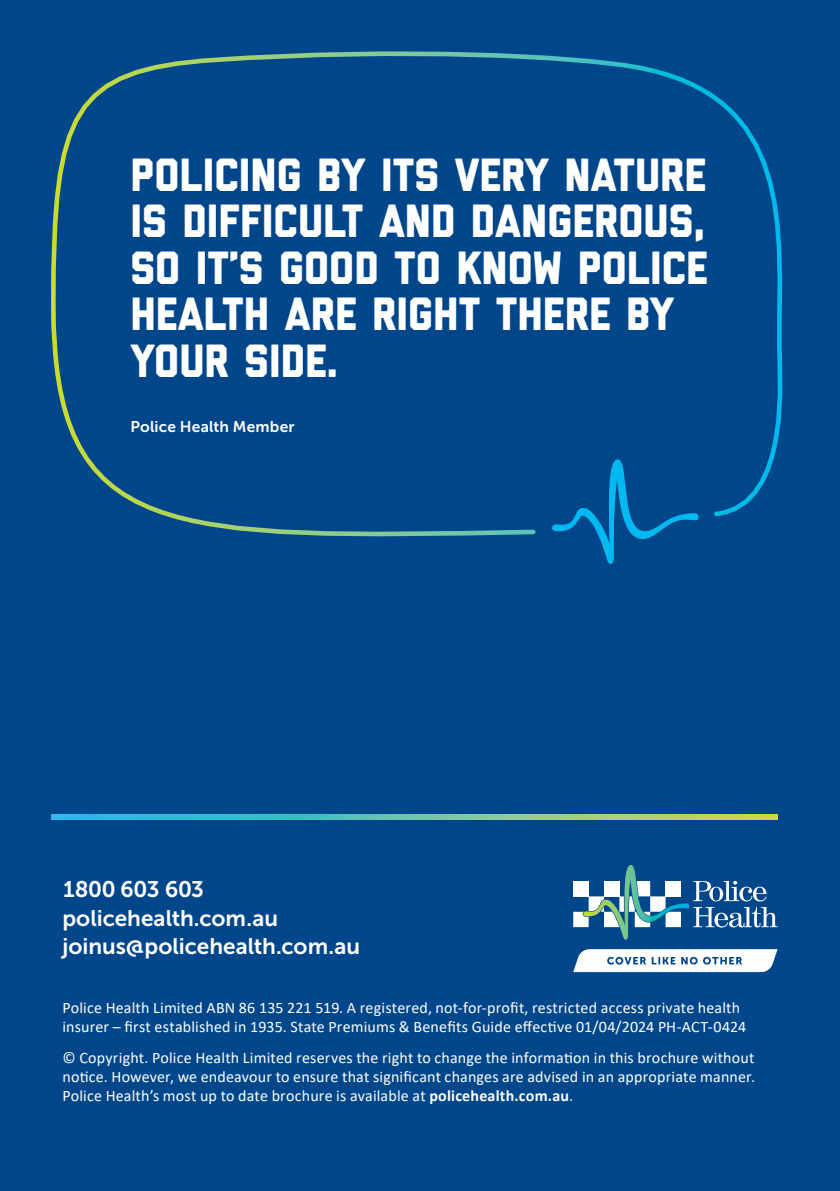
<style>
.page{position:relative;width:840px;height:1191px;background:#fff}
.page>*{position:absolute;margin:0;border:0;box-sizing:border-box;transform-origin:0 0}
.t1{font:800 46.4px/46.4px "Liberator";color:#fff}
.t2{font:22.4px "Museo Sans 700";color:#fff}
.t3{font:16px/19.2px "Calibri";letter-spacing:.01em;color:#fff}
.t4{font:15.4px "Museo Sans 700";letter-spacing:.015em;color:#fff}
.s1{font-weight:700}
</style>
<div class="page">
<div style="left:0;top:0;width:839px;height:1191px;background:#00468b"></div>
<svg style="left:573px;top:949px;width:204px;height:23px"></svg>
<svg style="left:573px;top:865px;width:204px;height:75px"></svg>
<img style="left:51px;top:814px;width:726px;height:5px">
<svg style="left:601px;top:542px;width:13px;height:22px"></svg>
<svg style="left:51px;top:51px;width:732px;height:491px"></svg>
<h1 class="t1" style="left:130px;top:154px;width:578px">POLICING BY ITS VERY NATURE<br>IS DIFFICULT AND DANGEROUS,<br>SO IT’S GOOD TO KNOW POLICE<br>HEALTH ARE RIGHT THERE BY<br>YOUR SIDE.</h1>
<p class="t4" style="left:130px;top:418px;width:166px">Police Health Member</p>
<h2 class="t2" style="left:62px;top:877px;width:143px">1800 603 603</h2>
<h2 class="t2" style="left:62px;top:905px;width:217px">policehealth.com.au</h2>
<h2 class="t2" style="left:62px;top:934px;width:299px">joinus@policehealth.com.au</h2>
<p class="t3" style="left:62px;top:997px;width:684px">Police Health Limited ABN 86 135 221 519. A registered, not-for-profit, restricted access private health insurer – first established in 1935. State Premiums &amp; Benefits Guide effective 01/04/2024 PH-ACT-0424</p>
<p class="t3" style="left:62px;top:1047px;width:693px;text-align:justify">© Copyright. Police Health Limited reserves the right to change the information in this brochure without notice. However, we endeavour to ensure that significant changes are advised in an appropriate manner.<br>Police Health’s most up to date brochure is available at <span class="s1">policehealth.com.au</span>.</p>
</div>
